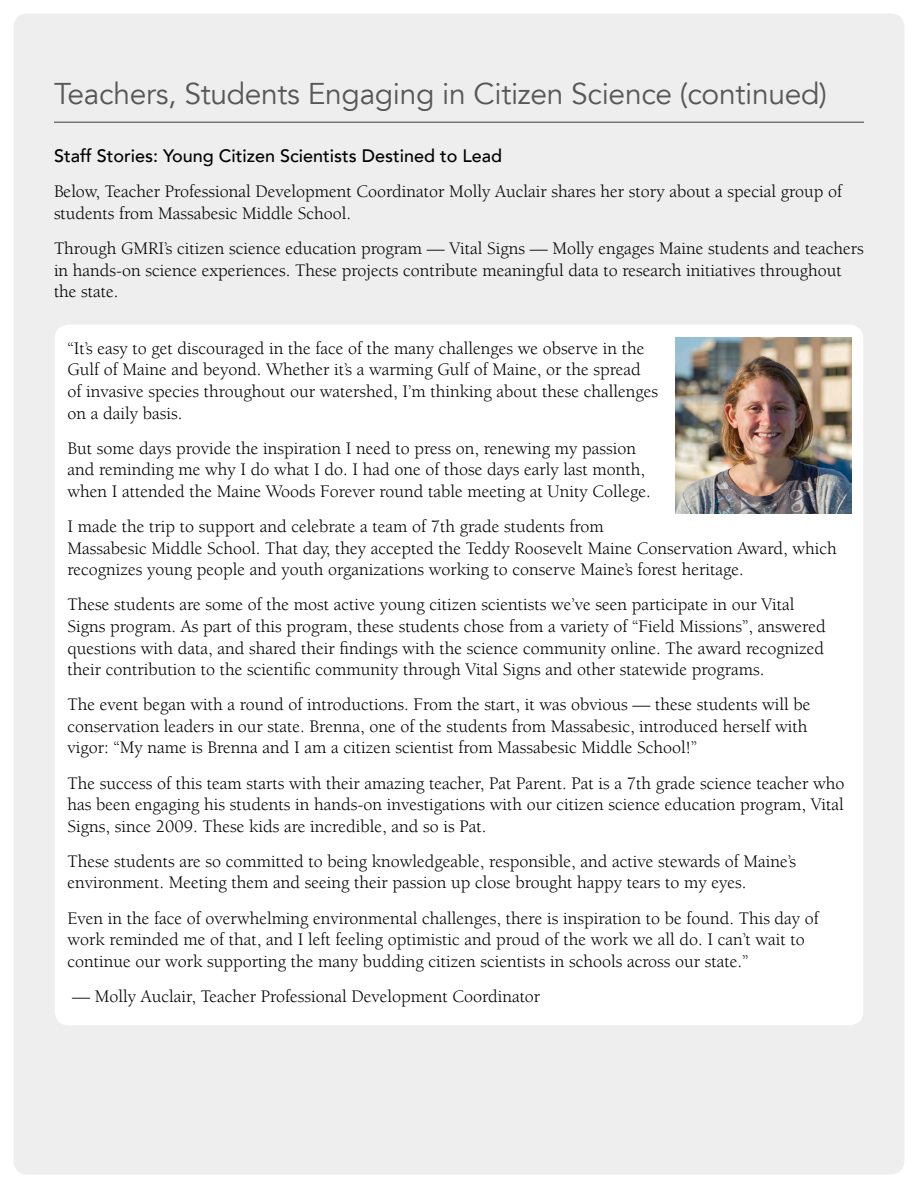
<style>
.page{position:relative;width:918px;height:1188px;background:#fff}
.page>*{position:absolute;margin:0;border:0;box-sizing:border-box;transform-origin:0 0}
.t1{font:30px "Avenir LT45";letter-spacing:-.01em;color:#575756}
.t2{font:18px/21.6px "Berkeley LT";color:#000}
.t3{font:500 18px "Avenir LT";color:#000}
</style>
<div class="page">
<div style="left:14px;top:14px;width:890px;height:1160px;background:#eee"></div>
<hr style="left:54px;top:122px;width:810px;height:1px;background:#000">
<div style="left:55px;top:325px;width:808px;height:700px;background:#fff;border-radius:14px"></div>
<img style="left:676px;top:338px;width:175px;height:175px">
<h1 class="t1" style="left:54px;top:76px;width:775px">Teachers, Students Engaging in Citizen Science (continued)</h1>
<p class="t3" style="left:54px;top:145px;width:450px">Staff Stories: Young Citizen Scientists Destined to Lead</p>
<p class="t2" style="left:54px;top:181px;width:790px">Below, Teacher Professional Development Coordinator Molly Auclair shares her story about a special group of students from Massabesic Middle School.</p>
<p class="t2" style="left:54px;top:238px;width:811px">Through GMRI’s citizen science education program — Vital Signs — Molly engages Maine students and teachers in hands-on science experiences. These projects contribute meaningful data to research initiatives throughout the state.</p>
<p class="t2" style="left:68px;top:338px;width:592px">“It’s easy to get discouraged in the face of the many challenges we observe in the Gulf of Maine and beyond. Whether it’s a warming Gulf of Maine, or the spread of invasive species throughout our watershed, I’m thinking about these challenges on a daily basis.</p>
<p class="t2" style="left:68px;top:438px;width:585px">But some days provide the inspiration I need to press on, renewing my passion and reminding me why I do what I do. I had one of those days early last month, when I attended the Maine Woods Forever round table meeting at Unity College.</p>
<p class="t2" style="left:68px;top:516px;width:771px">I made the trip to support and celebrate a team of 7th grade students from<br>Massabesic Middle School. That day, they accepted the Teddy Roosevelt Maine Conservation Award, which recognizes young people and youth organizations working to conserve Maine’s forest heritage.</p>
<p class="t2" style="left:68px;top:594px;width:760px">These students are some of the most active young citizen scientists we’ve seen participate in our Vital Signs program. As part of this program, these students chose from a variety of “Field Missions”, answered questions with data, and shared their findings with the science community online. The award recognized their contribution to the scientific community through Vital Signs and other statewide programs.</p>
<p class="t2" style="left:68px;top:694px;width:745px">The event began with a round of introductions. From the start, it was obvious — these students will be conservation leaders in our state. Brenna, one of the students from Massabesic, introduced herself with vigor: “My name is Brenna and I am a citizen scientist from Massabesic Middle School!”</p>
<p class="t2" style="left:68px;top:772px;width:778px;text-align:justify">The success of this team starts with their amazing teacher, Pat Parent. Pat is a 7th grade science teacher who has been engaging his students in hands-on investigations with our citizen science education program, Vital Signs, since 2009. These kids are incredible, and so is Pat.</p>
<p class="t2" style="left:68px;top:851px;width:730px">These students are so committed to being knowledgeable, responsible, and active stewards of Maine’s environment. Meeting them and seeing their passion up close brought happy tears to my eyes.</p>
<p class="t2" style="left:68px;top:907px;width:753px">Even in the face of overwhelming environmental challenges, there is inspiration to be found. This day of work reminded me of that, and I left feeling optimistic and proud of the work we all do. I can’t wait to continue our work supporting the many budding citizen scientists in schools across our state.”</p>
<p class="t2" style="left:72px;top:986px;width:470px">— Molly Auclair, Teacher Professional Development Coordinator</p>
</div>
